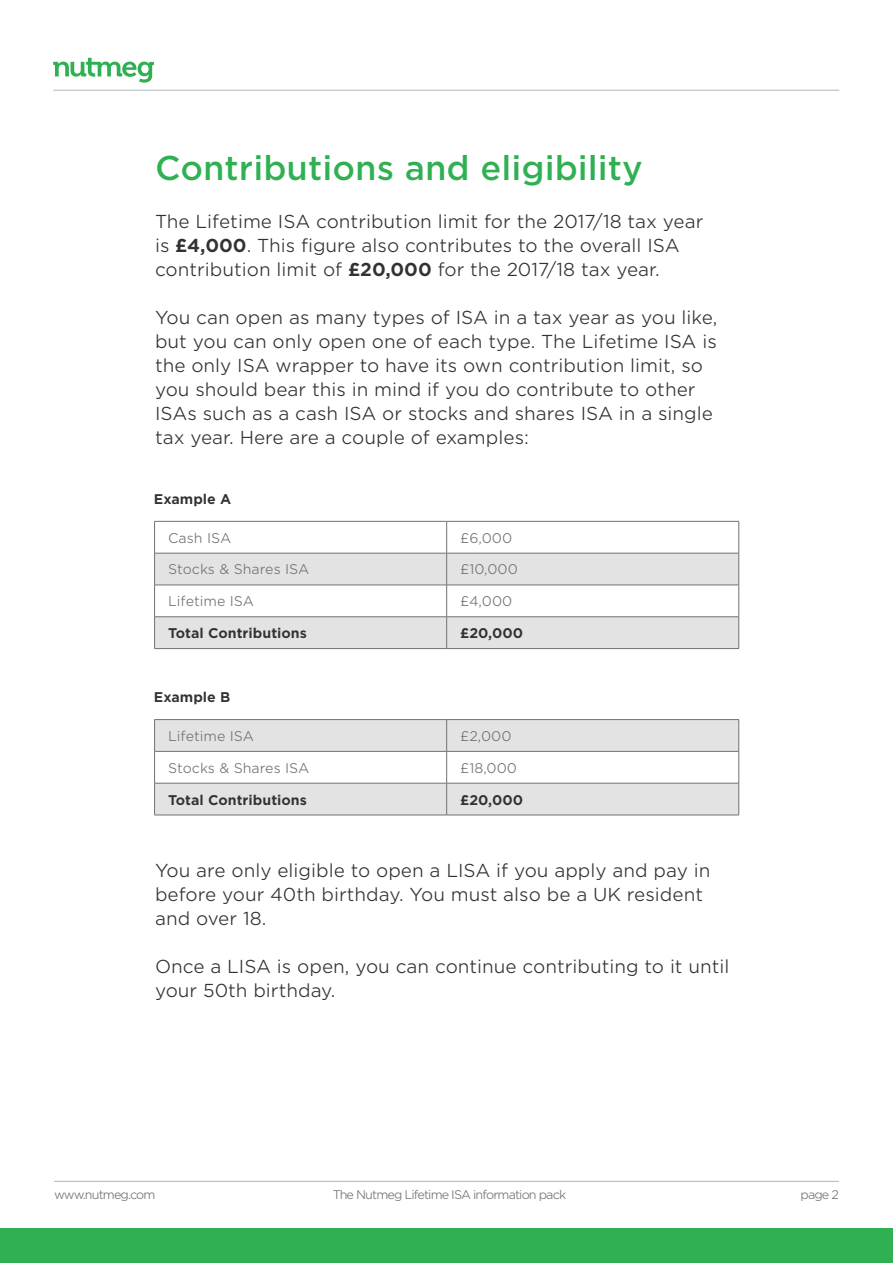
<style>
.page{position:relative;width:893px;height:1263px;background:#fff}
.page>*{position:absolute;margin:0;border:0;box-sizing:border-box;transform-origin:0 0}
.t1{font:500 33px "Gotham S Sm";color:#2fb153}
.t2{font:300 18px/24px "Gotham S Sm";color:#313234}
.t3{font:300 13.5px "Gotham S Sm";color:#727272}
.t4{font:700 13.5px "Gotham S Sm";color:#313234}
.t5{font:300 12px "Gotham S Sm";letter-spacing:-.075em;color:#727272}
.s1{font-weight:700}
</style>
<div class="page">
<hr style="left:54px;top:1181px;width:785px;height:1px;background:#000">
<hr style="left:53px;top:90px;width:786px;height:1px;background:#000">
<div style="left:0;top:1229px;width:893px;height:34px;background:#2fb153"></div>
<svg style="left:53px;top:58px;width:101px;height:25px"></svg>
<svg style="left:155px;top:522px;width:583px;height:31px"></svg>
<svg style="left:155px;top:554px;width:583px;height:94px;fill:#e3e3e3"></svg>
<hr style="left:154px;top:521px;width:293px;height:1px;background:#727272">
<hr style="left:154px;top:521px;width:1px;height:32px;background:#727272">
<hr style="left:447px;top:521px;width:292px;height:1px;background:#727272">
<hr style="left:446px;top:521px;width:1px;height:32px;background:#727272">
<hr style="left:738px;top:521px;width:1px;height:32px;background:#727272">
<hr style="left:154px;top:553px;width:293px;height:1px;background:#727272">
<hr style="left:154px;top:553px;width:1px;height:32px;background:#727272">
<hr style="left:447px;top:553px;width:292px;height:1px;background:#727272">
<hr style="left:446px;top:553px;width:1px;height:32px;background:#727272">
<hr style="left:738px;top:553px;width:1px;height:32px;background:#727272">
<hr style="left:154px;top:585px;width:293px;height:1px;background:#727272">
<hr style="left:154px;top:585px;width:1px;height:32px;background:#727272">
<hr style="left:447px;top:585px;width:292px;height:1px;background:#727272">
<hr style="left:446px;top:585px;width:1px;height:32px;background:#727272">
<hr style="left:738px;top:585px;width:1px;height:32px;background:#727272">
<hr style="left:154px;top:616px;width:293px;height:1px;background:#727272">
<hr style="left:154px;top:617px;width:1px;height:31px;background:#727272">
<hr style="left:447px;top:616px;width:292px;height:1px;background:#727272">
<hr style="left:446px;top:617px;width:1px;height:31px;background:#727272">
<hr style="left:738px;top:617px;width:1px;height:31px;background:#727272">
<hr style="left:154px;top:648px;width:293px;height:1px;background:#727272">
<hr style="left:447px;top:648px;width:292px;height:1px;background:#727272">
<svg style="left:155px;top:720px;width:583px;height:95px;fill:#e3e3e3"></svg>
<hr style="left:154px;top:719px;width:293px;height:1px;background:#727272">
<hr style="left:154px;top:720px;width:1px;height:31px;background:#727272">
<hr style="left:447px;top:719px;width:292px;height:1px;background:#727272">
<hr style="left:446px;top:720px;width:1px;height:31px;background:#727272">
<hr style="left:738px;top:720px;width:1px;height:31px;background:#727272">
<hr style="left:154px;top:751px;width:293px;height:1px;background:#727272">
<hr style="left:154px;top:751px;width:1px;height:32px;background:#727272">
<hr style="left:447px;top:751px;width:292px;height:1px;background:#727272">
<hr style="left:446px;top:751px;width:1px;height:32px;background:#727272">
<hr style="left:738px;top:751px;width:1px;height:32px;background:#727272">
<hr style="left:154px;top:783px;width:293px;height:1px;background:#727272">
<hr style="left:154px;top:783px;width:1px;height:32px;background:#727272">
<hr style="left:447px;top:783px;width:292px;height:1px;background:#727272">
<hr style="left:446px;top:783px;width:1px;height:32px;background:#727272">
<hr style="left:738px;top:783px;width:1px;height:32px;background:#727272">
<hr style="left:154px;top:815px;width:293px;height:1px;background:#727272">
<hr style="left:447px;top:815px;width:292px;height:1px;background:#727272">
<h1 class="t1" style="left:155px;top:145px;width:489px">Contributions and eligibility</h1>
<p class="t2" style="left:155px;top:209px;width:550px">The Lifetime ISA contribution limit for the 2017/18 tax year is <span class="s1">£4,000</span>. This figure also contributes to the overall ISA contribution limit of <span class="s1">£20,000</span> for the 2017/18 tax year.</p>
<p class="t2" style="left:155px;top:305px;width:564px">You can open as many types of ISA in a tax year as you like, but you can only open one of each type. The Lifetime ISA is the only ISA wrapper to have its own contribution limit, so you should bear this in mind if you do contribute to other ISAs such as a cash ISA or stocks and shares ISA in a single tax year. Here are a couple of examples:</p>
<p class="t4" style="left:154px;top:490px;width:79px">Example A</p>
<p class="t3" style="left:168px;top:529px;width:65px">Cash ISA</p>
<p class="t3" style="left:460px;top:529px;width:54px">£6,000</p>
<p class="t3" style="left:168px;top:560px;width:143px">Stocks &amp; Shares ISA</p>
<p class="t3" style="left:460px;top:560px;width:59px">£10,000</p>
<p class="t3" style="left:168px;top:592px;width:88px">Lifetime ISA</p>
<p class="t3" style="left:460px;top:592px;width:54px">£4,000</p>
<p class="t4" style="left:168px;top:624px;width:140px">Total Contributions</p>
<p class="t4" style="left:460px;top:624px;width:64px">£20,000</p>
<p class="t4" style="left:154px;top:688px;width:78px">Example B</p>
<p class="t3" style="left:168px;top:727px;width:88px">Lifetime ISA</p>
<p class="t3" style="left:460px;top:727px;width:53px">£2,000</p>
<p class="t3" style="left:168px;top:759px;width:143px">Stocks &amp; Shares ISA</p>
<p class="t3" style="left:460px;top:759px;width:58px">£18,000</p>
<p class="t4" style="left:168px;top:790px;width:140px">Total Contributions</p>
<p class="t4" style="left:460px;top:790px;width:64px">£20,000</p>
<p class="t2" style="left:155px;top:858px;width:557px">You are only eligible to open a LISA if you apply and pay in before your 40th birthday. You must also be a UK resident and over 18.</p>
<p class="t2" style="left:155px;top:954px;width:576px">Once a LISA is open, you can continue contributing to it until your 50th birthday.</p>
<p class="t5" style="left:54px;top:1186px;width:103px">www.nutmeg.com</p>
<p class="t5" style="left:333px;top:1186px;width:235px">The Nutmeg Lifetime ISA information pack</p>
<p class="t5" style="left:800px;top:1186px;width:40px">page 2</p>
</div>
